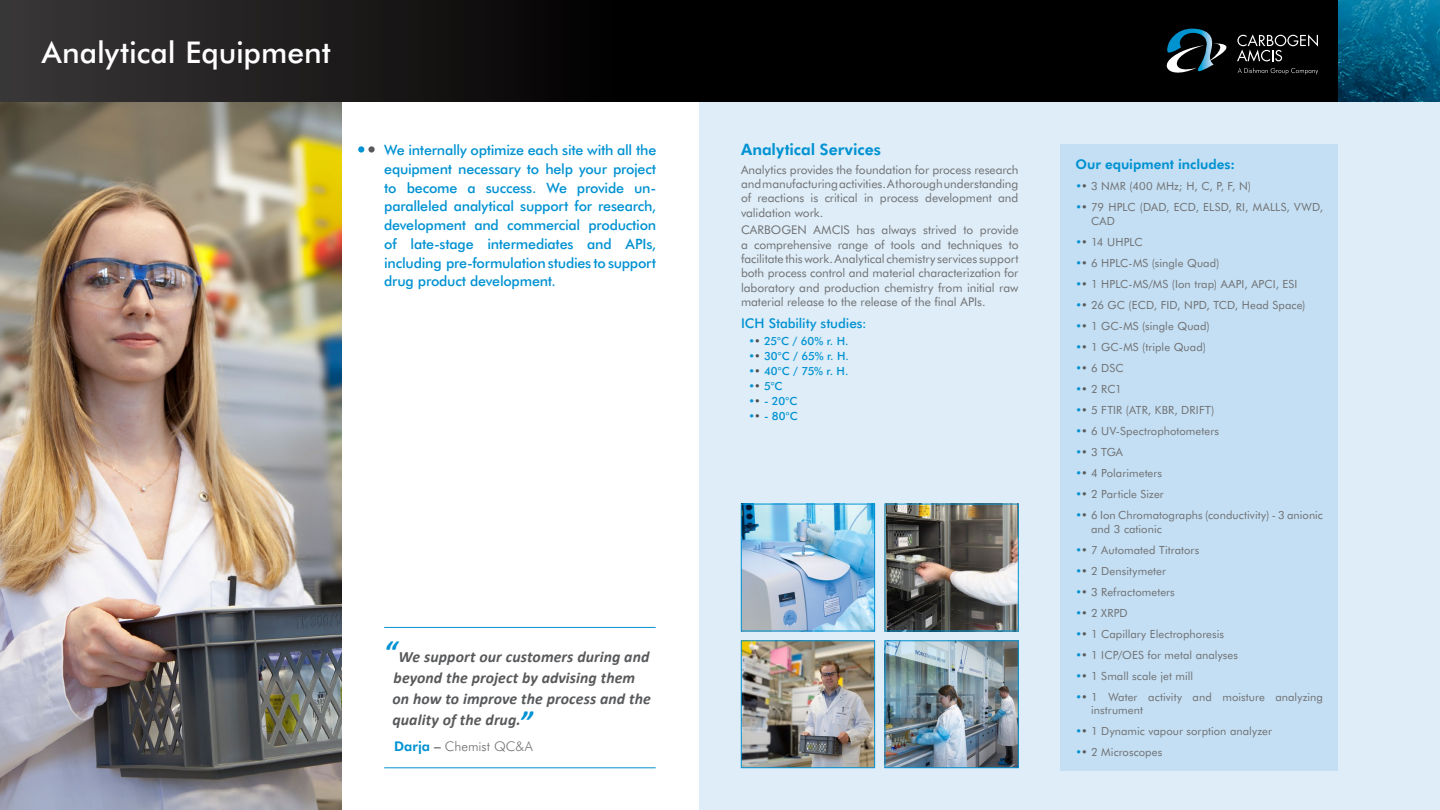
<style>
.page{position:relative;width:1440px;height:810px;background:#fff}
.page>*{position:absolute;margin:0;border:0;box-sizing:border-box;transform-origin:0 0}
.t1{font:500 30px "Futura BT";color:#fff}
.t2{font:italic 700 15.75px/21px "Calibri";letter-spacing:.005em;color:#58595b}
.t3{font:700 15.75px "Futura BT";color:#0092d2}
.t4{font:500 14.25px/18.8px "Futura BT";letter-spacing:-.015em;color:#0092d2;text-align:justify}
.t5{font:700 13.5px "Futura BT";color:#0092d2}
.t6{font:500 13.5px "Futura BT";letter-spacing:-.005em;color:#0092d2}
.t7{font:300 13.42px "Futura BT";color:#6f7073}
.t8{font:12px/14.4px "Futura BT";letter-spacing:-.005em;color:#6f7073;text-align:justify}
.t9{font:11.25px/13.5px "Futura BT";letter-spacing:.005em;color:#6f7073}
.t10{font:500 11.25px "Futura BT";letter-spacing:-.01em;color:#0092d2}
.s1{font-size:30px;color:#0092d2}
.s2{font-weight:700;color:#0092d2}
.s3{font-weight:700}
.s4{font-weight:400}
.s5{font-weight:400;color:#4d4d4f}
.s6{color:#0092d2}
.s7{color:#58595b}
</style>
<div class="page">
<img style="left:0;top:102px;width:342px;height:708px">
<div style="left:699px;top:102px;width:741px;height:708px;background:#deedf7"></div>
<svg style="left:0;top:0;width:1338px;height:102px;background:#0e0d0e"></svg>
<img style="left:1338px;top:0;width:102px;height:102px">
<svg style="left:1164px;top:29px;width:154px;height:49px;background:#20282c"></svg>
<svg style="left:368px;top:146px;width:7px;height:7px"></svg>
<div style="left:358px;top:146px;width:6px;height:7px;background:#0092d2;border-radius:50%"></div>
<div style="left:1060px;top:144px;width:278px;height:627px;background:#c4dff3"></div>
<img style="left:887px;top:642px;width:130px;height:124px">
<div style="left:885px;top:640px;width:134px;height:128px;border:1px solid #0092d2"></div>
<img style="left:743px;top:642px;width:130px;height:124px">
<div style="left:741px;top:640px;width:134px;height:128px;border:1px solid #0092d2"></div>
<img style="left:887px;top:506px;width:130px;height:123px">
<div style="left:885px;top:504px;width:134px;height:127px;border:1px solid #0092d2"></div>
<img style="left:743px;top:506px;width:130px;height:123px">
<div style="left:741px;top:504px;width:134px;height:127px;border:1px solid #0092d2"></div>
<hr style="left:384px;top:627px;width:272px;height:1px;background:#0092d2">
<hr style="left:384px;top:768px;width:272px;height:1px;background:#0092d2">
<h1 class="t1" style="left:42px;top:31px;width:291px">Analytical Equipment</h1>
<p class="t4" style="left:384px;top:140px;width:274px">We internally optimize each site with all the equipment necessary to help your project to become a success. We provide un&shy;paralleled analytical support for research, development and commercial production of late-stage intermediates and APIs, including pre-formulation studies to support drug product development.</p>
<h2 class="t2" style="left:392px;top:646px;width:260px;text-indent:-9px"><span class="s1">“</span>We support our customers during and beyond the project by advising them on how to improve the process and the quality of the drug.<span class="s1">”</span></h2>
<p class="t7" style="left:394px;top:737px;width:140px"><span class="s2">Darja</span> <span class="s3">–</span> Chemist QC&amp;A</p>
<h2 class="t3" style="left:741px;top:139px;width:141px">Analytical Services</h2>
<p class="t8" style="left:741px;top:162px;width:279px">Analytics provides the foundation for process research and manufacturing activities. A thorough understanding of reactions is critical in process development and validation work.</p>
<p class="t8" style="left:741px;top:222px;width:279px">CARBOGEN AMCIS has always strived to provide a comprehensive range of tools and techniques to facilitate this work. Analytical chemistry services support both process control and material characterization for laboratory and production chemistry from initial raw material release to the release of the final APIs.</p>
<p class="t6" style="left:741px;top:313px;width:127px">ICH Stability studies:</p>
<p class="t10" style="left:749px;top:333px;width:102px"><span class="s4">•</span><span class="s5">•</span> 25°C / 60% r. H.</p>
<p class="t10" style="left:749px;top:348px;width:102px"><span class="s4">•</span><span class="s5">•</span> 30°C / 65% r. H.</p>
<p class="t10" style="left:749px;top:363px;width:101px"><span class="s4">•</span><span class="s5">•</span> 40°C / 75% r. H.</p>
<p class="t10" style="left:749px;top:378px;width:36px"><span class="s4">•</span><span class="s5">•</span> 5°C</p>
<p class="t10" style="left:749px;top:393px;width:51px"><span class="s4">•</span><span class="s5">•</span> - 20°C</p>
<p class="t10" style="left:749px;top:408px;width:51px"><span class="s4">•</span><span class="s5">•</span> - 80°C</p>
<p class="t5" style="left:1076px;top:154px;width:161px">Our equipment includes:</p>
<p class="t9" style="left:1076px;top:179px;width:177px"><span class="s6">•</span><span class="s7">•</span> 3 NMR (400 MHz; H, C, P, F, N)</p>
<p class="t9" style="left:1091px;top:200px;width:233px;text-indent:-16px"><span class="s6">•</span><span class="s7">•</span> 79 HPLC (DAD, ECD, ELSD, RI, MALLS, VWD,<br>CAD</p>
<p class="t9" style="left:1076px;top:235px;width:69px"><span class="s6">•</span><span class="s7">•</span> 14 UHPLC</p>
<p class="t9" style="left:1076px;top:256px;width:145px"><span class="s6">•</span><span class="s7">•</span> 6 HPLC-MS (single Quad)</p>
<p class="t9" style="left:1076px;top:277px;width:223px"><span class="s6">•</span><span class="s7">•</span> 1 HPLC-MS/MS (Ion trap) AAPI, APCI, ESI</p>
<p class="t9" style="left:1076px;top:298px;width:232px"><span class="s6">•</span><span class="s7">•</span> 26 GC (ECD, FID, NPD, TCD, Head Space)</p>
<p class="t9" style="left:1076px;top:319px;width:136px"><span class="s6">•</span><span class="s7">•</span> 1 GC-MS (single Quad)</p>
<p class="t9" style="left:1076px;top:340px;width:132px"><span class="s6">•</span><span class="s7">•</span> 1 GC-MS (triple Quad)</p>
<p class="t9" style="left:1076px;top:361px;width:50px"><span class="s6">•</span><span class="s7">•</span> 6 DSC</p>
<p class="t9" style="left:1076px;top:382px;width:48px"><span class="s6">•</span><span class="s7">•</span> 2 RC1</p>
<p class="t9" style="left:1076px;top:403px;width:140px"><span class="s6">•</span><span class="s7">•</span> 5 FTIR (ATR, KBR, DRIFT)</p>
<p class="t9" style="left:1076px;top:424px;width:145px"><span class="s6">•</span><span class="s7">•</span> 6 UV-Spectrophotometers</p>
<p class="t9" style="left:1076px;top:445px;width:49px"><span class="s6">•</span><span class="s7">•</span> 3 TGA</p>
<p class="t9" style="left:1076px;top:466px;width:88px"><span class="s6">•</span><span class="s7">•</span> 4 Polarimeters</p>
<p class="t9" style="left:1076px;top:487px;width:90px"><span class="s6">•</span><span class="s7">•</span> 2 Particle Sizer</p>
<p class="t9" style="left:1091px;top:508px;width:233px;text-indent:-16px"><span class="s6">•</span><span class="s7">•</span> 6 Ion Chromatographs (conductivity) - 3 anionic and 3 cationic</p>
<p class="t9" style="left:1076px;top:542px;width:125px"><span class="s6">•</span><span class="s7">•</span> 7 Automated Titrators</p>
<p class="t9" style="left:1076px;top:563px;width:92px"><span class="s6">•</span><span class="s7">•</span> 2 Densitymeter</p>
<p class="t9" style="left:1076px;top:584px;width:101px"><span class="s6">•</span><span class="s7">•</span> 3 Refractometers</p>
<p class="t9" style="left:1076px;top:605px;width:54px"><span class="s6">•</span><span class="s7">•</span> 2 XRPD</p>
<p class="t9" style="left:1076px;top:626px;width:150px"><span class="s6">•</span><span class="s7">•</span> 1 Capillary Electrophoresis</p>
<p class="t9" style="left:1076px;top:647px;width:164px"><span class="s6">•</span><span class="s7">•</span> 1 ICP/OES for metal analyses</p>
<p class="t9" style="left:1076px;top:668px;width:119px"><span class="s6">•</span><span class="s7">•</span> 1 Small scale jet mill</p>
<p class="t9" style="left:1091px;top:689px;width:233px;text-indent:-16px"><span class="s6">•</span><span class="s7">•</span> 1 Water activity and moisture analyzing instrument</p>
<p class="t9" style="left:1076px;top:724px;width:198px"><span class="s6">•</span><span class="s7">•</span> 1 Dynamic vapour sorption analyzer</p>
<p class="t9" style="left:1076px;top:745px;width:88px"><span class="s6">•</span><span class="s7">•</span> 2 Microscopes</p>
</div>
